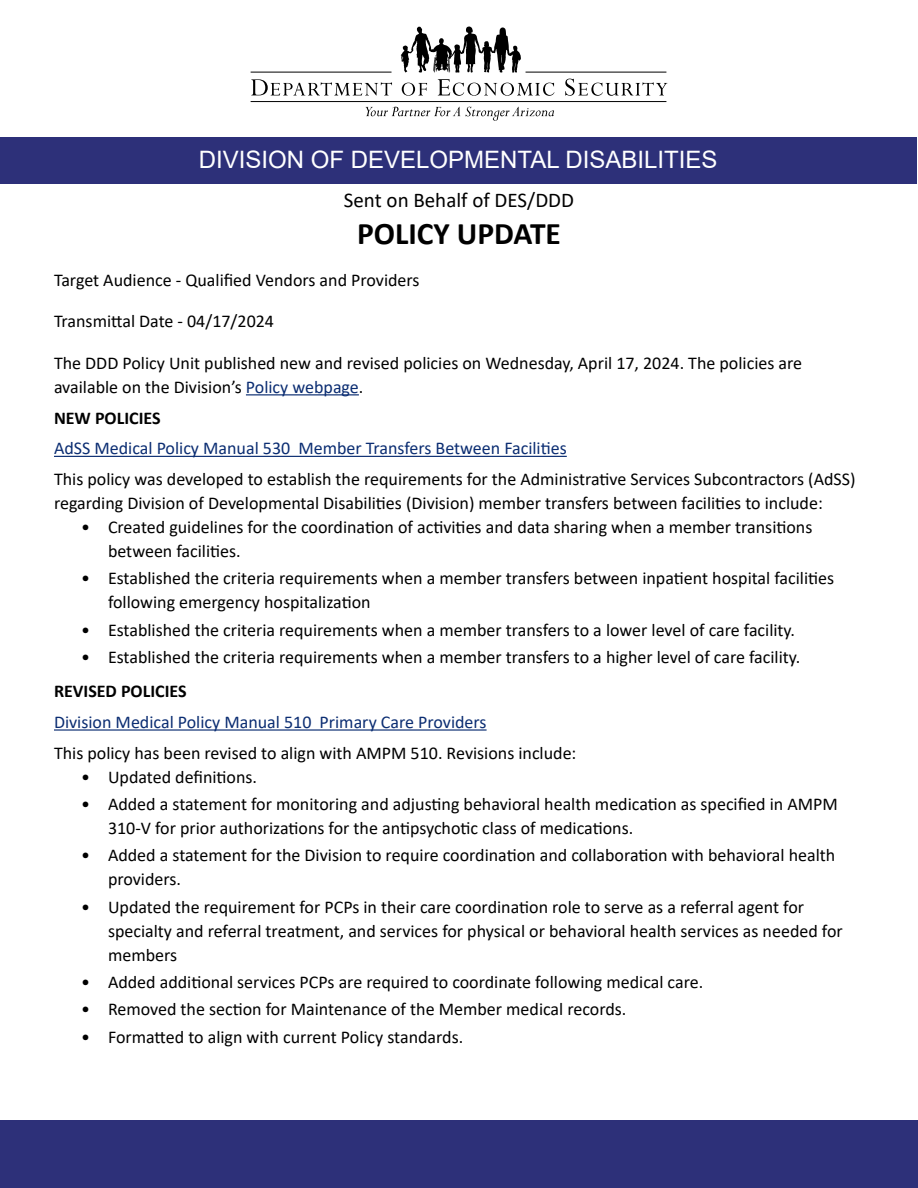
<style>
.page{position:relative;width:918px;height:1188px;background:#fff}
.page>*{position:absolute;margin:0;border:0;box-sizing:border-box;transform-origin:0 0}
.t1{font:700 31.5px "Calibri";color:#000}
.t2{font:24px "Arial";color:#fff}
.t3{font:21px "Calibri";color:#000}
.t4{font:18px/24px "Calibri";color:#000}
.t5{font:18px "Calibri";color:#0b2d72}
.t6{font:700 18px "Calibri";color:#000}
.s1{color:#0b2d72}
</style>
<div class="page">
<div style="left:0;top:1120px;width:918px;height:68px;background:#2d3079"></div>
<div style="left:1px;top:138px;width:916px;height:46px;background:#2d3079"></div>
<svg style="left:251px;top:79px;width:141px;height:16px"></svg>
<svg style="left:366px;top:107px;width:188px;height:14px"></svg>
<svg style="left:401px;top:27px;width:120px;height:46px"></svg>
<svg style="left:402px;top:83px;width:25px;height:13px"></svg>
<svg style="left:438px;top:79px;width:116px;height:17px"></svg>
<svg style="left:565px;top:79px;width:102px;height:17px"></svg>
<hr style="left:251px;top:72px;width:141px;height:1px;background:#000">
<hr style="left:526px;top:72px;width:140px;height:1px;background:#000">
<hr style="left:251px;top:101px;width:415px;height:1px;background:#000">
<hr style="left:246px;top:394px;width:113px;height:1px;background:#0b2d72">
<hr style="left:54px;top:456px;width:513px;height:1px;background:#0b2d72">
<hr style="left:54px;top:729px;width:433px;height:2px;background:#0b2d72">
<h2 class="t2" style="left:199px;top:143px;width:520px">DIVISION OF DEVELOPMENTAL DISABILITIES</h2>
<p class="t3" style="left:344px;top:185px;width:232px">Sent on Behalf of DES/DDD</p>
<h1 class="t1" style="left:357px;top:212px;width:205px">POLICY UPDATE</h1>
<p class="t4" style="left:54px;top:267px;width:367px">Target Audience - Qualified Vendors and Providers</p>
<p class="t4" style="left:54px;top:309px;width:222px">Transmittal Date - 04/17/2024</p>
<p class="t4" style="left:54px;top:350px;width:750px">The DDD Policy Unit published new and revised policies on Wednesday, April 17, 2024. The policies are available on the Division’s <span class="s1">Policy webpage</span>.</p>
<p class="t6" style="left:54px;top:405px;width:108px">NEW POLICIES</p>
<p class="t5" style="left:54px;top:436px;width:514px">AdSS Medical Policy Manual 530 Member Transfers Between Facilities</p>
<p class="t4" style="left:54px;top:467px;width:803px">This policy was developed to establish the requirements for the Administrative Services Subcontractors (AdSS) regarding Division of Developmental Disabilities (Division) member transfers between facilities to include:</p>
<p class="t4" style="left:108px;top:515px;width:706px;text-indent:-27px">• Created guidelines for the coordination of activities and data sharing when a member transitions between facilities.</p>
<p class="t4" style="left:108px;top:566px;width:728px;text-indent:-27px">• Established the criteria requirements when a member transfers between inpatient hospital facilities following emergency hospitalization</p>
<p class="t4" style="left:81px;top:617px;width:716px">• Established the criteria requirements when a member transfers to a lower level of care facility.</p>
<p class="t4" style="left:81px;top:645px;width:721px">• Established the criteria requirements when a member transfers to a higher level of care facility.</p>
<p class="t6" style="left:54px;top:678px;width:134px">REVISED POLICIES</p>
<p class="t5" style="left:54px;top:709px;width:434px">Division Medical Policy Manual 510 Primary Care Providers</p>
<p class="t4" style="left:54px;top:740px;width:524px">This policy has been revised to align with AMPM 510. Revisions include:</p>
<p class="t4" style="left:81px;top:764px;width:178px">• Updated definitions.</p>
<p class="t4" style="left:108px;top:792px;width:731px;text-indent:-27px">• Added a statement for monitoring and adjusting behavioral health medication as specified in AMPM<br>310-V for prior authorizations for the antipsychotic class of medications.</p>
<p class="t4" style="left:108px;top:843px;width:729px;text-indent:-27px">• Added a statement for the Division to require coordination and collaboration with behavioral health providers.</p>
<p class="t4" style="left:108px;top:894px;width:736px;text-indent:-27px">• Updated the requirement for PCPs in their care coordination role to serve as a referral agent for specialty and referral treatment, and services for physical or behavioral health services as needed for members</p>
<p class="t4" style="left:81px;top:970px;width:624px">• Added additional services PCPs are required to coordinate following medical care.</p>
<p class="t4" style="left:81px;top:997px;width:547px">• Removed the section for Maintenance of the Member medical records.</p>
<p class="t4" style="left:81px;top:1024px;width:384px">• Formatted to align with current Policy standards.</p>
</div>
